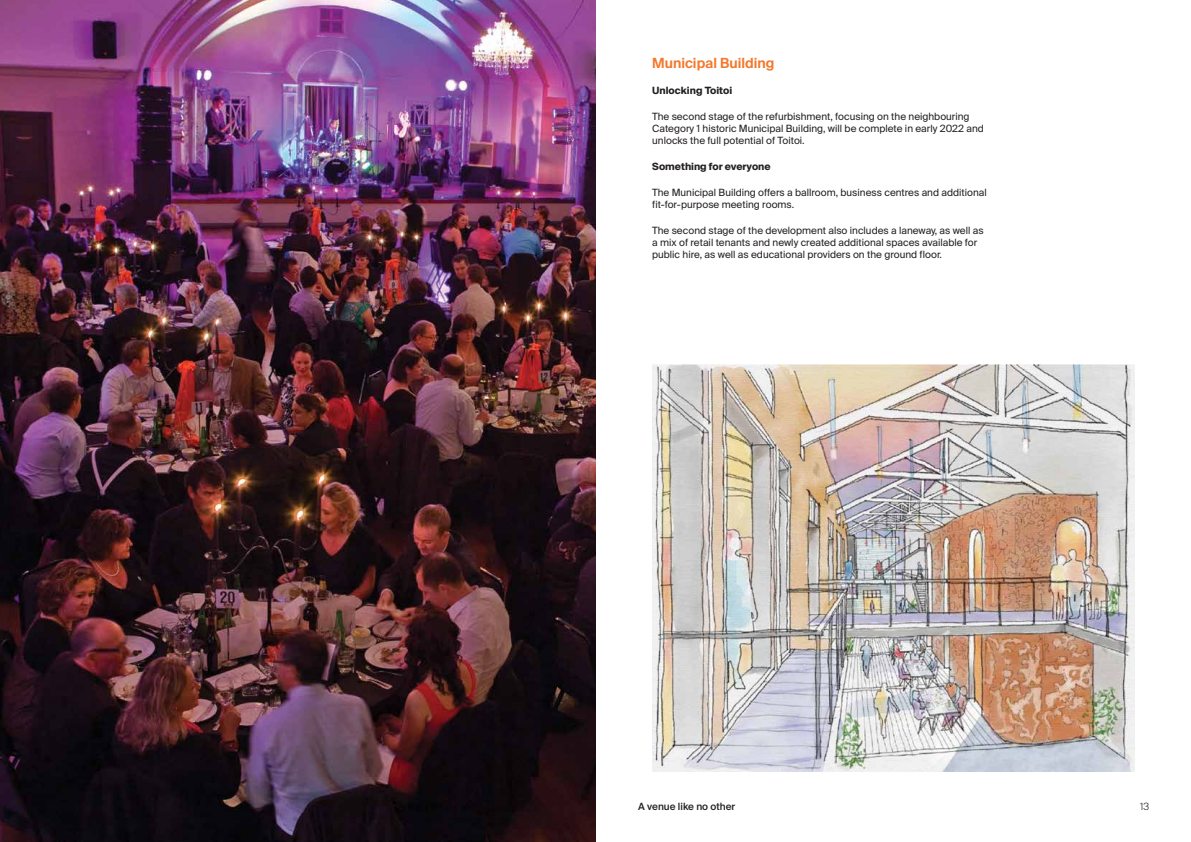
<style>
.page{position:relative;width:1191px;height:842px;background:#fff}
.page>*{position:absolute;margin:0;border:0;box-sizing:border-box;transform-origin:0 0}
.t1{font:600 14px "Suisse Intl";color:#f4772b}
.t2{font:10px/12px "Suisse Intl";color:#231f20}
.t3{font:700 10px "Suisse Intl";color:#231f20}
.t4{font:500 10px "Suisse Intl";color:#231f20}
.t5{font:300 10px "Suisse Intl";color:#231f20}
</style>
<div class="page">
<img style="left:0;top:0;width:595px;height:842px">
<img style="left:652px;top:364px;width:482px;height:407px">
<h1 class="t1" style="left:652px;top:55px;width:124px">Municipal Building</h1>
<p class="t3" style="left:652px;top:84px;width:82px">Unlocking Toitoi</p>
<p class="t2" style="left:652px;top:110px;width:333px">The second stage of the refurbishment, focusing on the neighbouring<br>Category 1 historic Municipal Building, will be complete in early 2022 and unlocks the full potential of Toitoi.</p>
<p class="t3" style="left:652px;top:161px;width:120px">Something for everyone</p>
<p class="t2" style="left:652px;top:187px;width:336px">The Municipal Building offers a ballroom, business centres and additional fit-for-purpose meeting rooms.</p>
<p class="t2" style="left:652px;top:225px;width:333px">The second stage of the development also includes a laneway, as well as a mix of retail tenants and newly created additional spaces available for public hire, as well as educational providers on the ground floor.</p>
<p class="t4" style="left:638px;top:801px;width:98px">A venue like no other</p>
<p class="t5" style="left:1140px;top:801px;width:10px">13</p>
</div>
